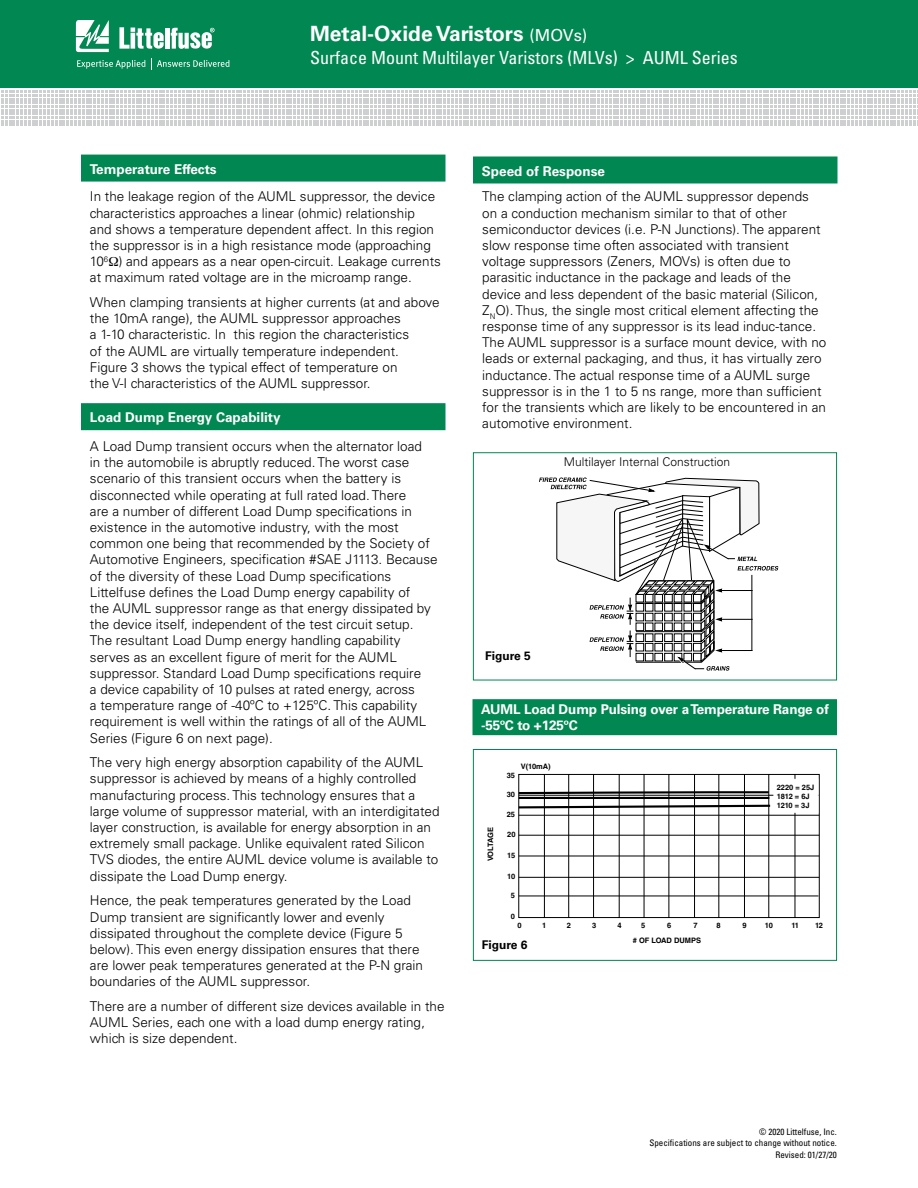
<style>
.page{position:relative;width:918px;height:1188px;background:#fff}
.page>*{position:absolute;margin:0;border:0;box-sizing:border-box;transform-origin:0 0}
.t1{font:700 21px "Univers LT Std";color:#fff}
.t2{font:condensed 18px "Univers LT Std";color:#fff}
.t3{font:300 13.5px/16.2px "Univers LT Std";color:#000}
.t4{font:700 13.5px/16.5px "Univers LT Std";letter-spacing:-.01em;color:#fff}
.t5{font:300 12px "Univers LT Std";color:#000}
.t6{font:700 12px "Univers LT Std";color:#000}
.t7{font:condensed 9px/10.8px "Univers LT Std";color:#000;text-align:right}
.t8{font:700 7.5px/9px "Helvetica LT Std";color:#000}
.t9{font:700 7.5px "Helvetica LT Std";letter-spacing:-.05em;color:#000}
.s1{font-weight:400;font-size:16.5px}
</style>
<div class="page">
<div style="left:0;top:0;width:918px;height:88px;background:#008752"></div>
<svg style="left:1px;top:91px;width:917px;height:35px"></svg>
<svg style="left:76px;top:20px;width:33px;height:32px"></svg>
<hr style="left:165px;top:28px;width:4px;height:21px;background:#fff">
<svg style="left:171px;top:28px;width:44px;height:21px"></svg>
<svg style="left:119px;top:27px;width:45px;height:22px"></svg>
<svg style="left:77px;top:60px;width:68px;height:9px"></svg>
<svg style="left:151px;top:58px;width:79px;height:11px"></svg>
<div style="left:472px;top:699px;width:365px;height:36px;background:#008752"></div>
<svg style="left:518px;top:774px;width:302px;height:144px"></svg>
<hr style="left:519px;top:896px;width:299px;height:1px;background:#000">
<hr style="left:519px;top:877px;width:300px;height:1px;background:#000">
<hr style="left:519px;top:856px;width:300px;height:1px;background:#000">
<hr style="left:519px;top:835px;width:300px;height:1px;background:#000">
<hr style="left:519px;top:795px;width:299px;height:1px;background:#000">
<hr style="left:519px;top:815px;width:300px;height:1px;background:#000">
<div style="left:774px;top:779px;width:44px;height:34px;background:#fff"></div>
<div style="left:473px;top:749px;width:364px;height:212px;border:1px solid #008752"></div>
<div style="left:473px;top:156px;width:365px;height:27px;background:#008752"></div>
<div style="left:473px;top:452px;width:364px;height:228px;border:1px solid #008752"></div>
<div style="left:81px;top:155px;width:365px;height:27px;background:#008752"></div>
<div style="left:81px;top:403px;width:365px;height:27px;background:#008752"></div>
<svg style="left:539px;top:477px;width:239px;height:194px"></svg>
<h1 class="t1" style="left:310px;top:21px;width:279px">Metal-Oxide Varistors <span class="s1">(MOVs)</span></h1>
<h2 class="t2" style="left:310px;top:47px;width:429px">Surface Mount Multilayer Varistors (MLVs) &gt; AUML Series</h2>
<p class="t4" style="left:90px;top:161px;width:128px">Temperature Effects</p>
<p class="t3" style="left:90px;top:188px;width:352px">In the leakage region of the AUML suppressor, the device characteristics approaches a linear (ohmic) relationship<br>and shows a temperature dependent affect. In this region the suppressor is in a high resistance mode (approaching 10<sup>6</sup> ) and appears as a near open-circuit. Leakage currents at maximum rated voltage are in the microamp range.</p>
<p class="t3" style="left:90px;top:294px;width:351px">When clamping transients at higher currents (at and above the 10mA range), the AUML suppressor approaches<br>a 1-10 characteristic. In this region the characteristics<br>of the AUML are virtually temperature independent.<br>Figure 3 shows the typical effect of temperature on<br>the V-I characteristics of the AUML suppressor.</p>
<p class="t4" style="left:90px;top:409px;width:192px">Load Dump Energy Capability</p>
<p class="t3" style="left:90px;top:438px;width:349px">A Load Dump transient occurs when the alternator load<br>in the automobile is abruptly reduced. The worst case scenario of this transient occurs when the battery is disconnected while operating at full rated load. There<br>are a number of different Load Dump specifications in existence in the automotive industry, with the most common one being that recommended by the Society of Automotive Engineers, specification #SAE J1113. Because of the diversity of these Load Dump specifications Littelfuse defines the Load Dump energy capability of<br>the AUML suppressor range as that energy dissipated by the device itself, independent of the test circuit setup.<br>The resultant Load Dump energy handling capability serves as an excellent figure of merit for the AUML suppressor. Standard Load Dump specifications require<br>a device capability of 10 pulses at rated energy, across<br>a temperature range of -40ºC to +125ºC. This capability requirement is well within the ratings of all of the AUML Series (Figure 6 on next page).</p>
<p class="t3" style="left:90px;top:754px;width:351px">The very high energy absorption capability of the AUML suppressor is achieved by means of a highly controlled manufacturing process. This technology ensures that a large volume of suppressor material, with an interdigitated layer construction, is available for energy absorption in an extremely small package. Unlike equivalent rated Silicon TVS diodes, the entire AUML device volume is available to dissipate the Load Dump energy.</p>
<p class="t3" style="left:90px;top:893px;width:335px">Hence, the peak temperatures generated by the Load Dump transient are significantly lower and evenly dissipated throughout the complete device (Figure 5 below). This even energy dissipation ensures that there are lower peak temperatures generated at the P-N grain boundaries of the AUML suppressor.</p>
<p class="t3" style="left:90px;top:998px;width:356px">There are a number of different size devices available in the<br>AUML Series, each one with a load dump energy rating, which is size dependent.</p>
<p class="t4" style="left:482px;top:163px;width:125px">Speed of Response</p>
<p class="t3" style="left:482px;top:188px;width:346px">The clamping action of the AUML suppressor depends on a conduction mechanism similar to that of other semiconductor devices (i.e. P-N Junctions). The apparent slow response time often associated with transient voltage suppressors (Zeners, MOVs) is often due to parasitic inductance in the package and leads of the device and less dependent of the basic material (Silicon, Z<sub>N</sub>O). Thus, the single most critical element affecting the response time of any suppressor is its lead induc-tance.<br>The AUML suppressor is a surface mount device, with no leads or external packaging, and thus, it has virtually zero inductance. The actual response time of a AUML surge suppressor is in the 1 to 5 ns range, more than sufficient for the transients which are likely to be encountered in an automotive environment.</p>
<p class="t5" style="left:564px;top:455px;width:168px">Multilayer Internal Construction</p>
<p class="t6" style="left:485px;top:649px;width:47px">Figure 5</p>
<p class="t4" style="left:481px;top:701px;width:349px">AUML Load Dump Pulsing over a Temperature Range of -55ºC to +125ºC</p>
<p class="t8" style="left:521px;top:761px;width:31px">V(10mA)</p>
<p class="t8" style="left:507px;top:771px;width:10px">35</p>
<p class="t8" style="left:507px;top:790px;width:10px">30</p>
<p class="t8" style="left:507px;top:810px;width:10px">25</p>
<p class="t8" style="left:507px;top:830px;width:10px">20</p>
<p class="t8" style="left:507px;top:850px;width:10px">15</p>
<p class="t8" style="left:507px;top:872px;width:9px">10</p>
<p class="t8" style="left:511px;top:891px;width:6px">5</p>
<p class="t8" style="left:511px;top:912px;width:6px">0</p>
<p class="t8" style="left:517px;top:921px;width:6px">0</p>
<p class="t8" style="left:542px;top:921px;width:6px">1</p>
<p class="t8" style="left:567px;top:921px;width:6px">2</p>
<p class="t8" style="left:592px;top:921px;width:6px">3</p>
<p class="t8" style="left:618px;top:921px;width:6px">4</p>
<p class="t8" style="left:641px;top:921px;width:6px">5</p>
<p class="t8" style="left:667px;top:921px;width:6px">6</p>
<p class="t8" style="left:694px;top:921px;width:6px">7</p>
<p class="t8" style="left:717px;top:921px;width:6px">8</p>
<p class="t8" style="left:742px;top:921px;width:6px">9</p>
<p class="t8" style="left:765px;top:921px;width:9px">10</p>
<p class="t8" style="left:791px;top:921px;width:9px">11</p>
<p class="t8" style="left:815px;top:921px;width:10px">12</p>
<p class="t8" style="left:777px;top:783px;width:39px">2220 = 25J<br>1812 = 6J<br>1210 = 3J</p>
<p class="t9" style="left:486px;top:861px;width:36px;rotate:-90deg">VOLTAGE</p>
<p class="t6" style="left:482px;top:938px;width:47px">Figure 6</p>
<p class="t8" style="left:633px;top:936px;width:70px"># OF LOAD DUMPS</p>
<p class="t7" style="left:649px;top:1126px;width:189px">© 2020 Littelfuse, Inc.<br>Specifications are subject to change without notice.</p>
<p class="t7" style="left:775px;top:1149px;width:63px">Revised: 01/27/20</p>
</div>
